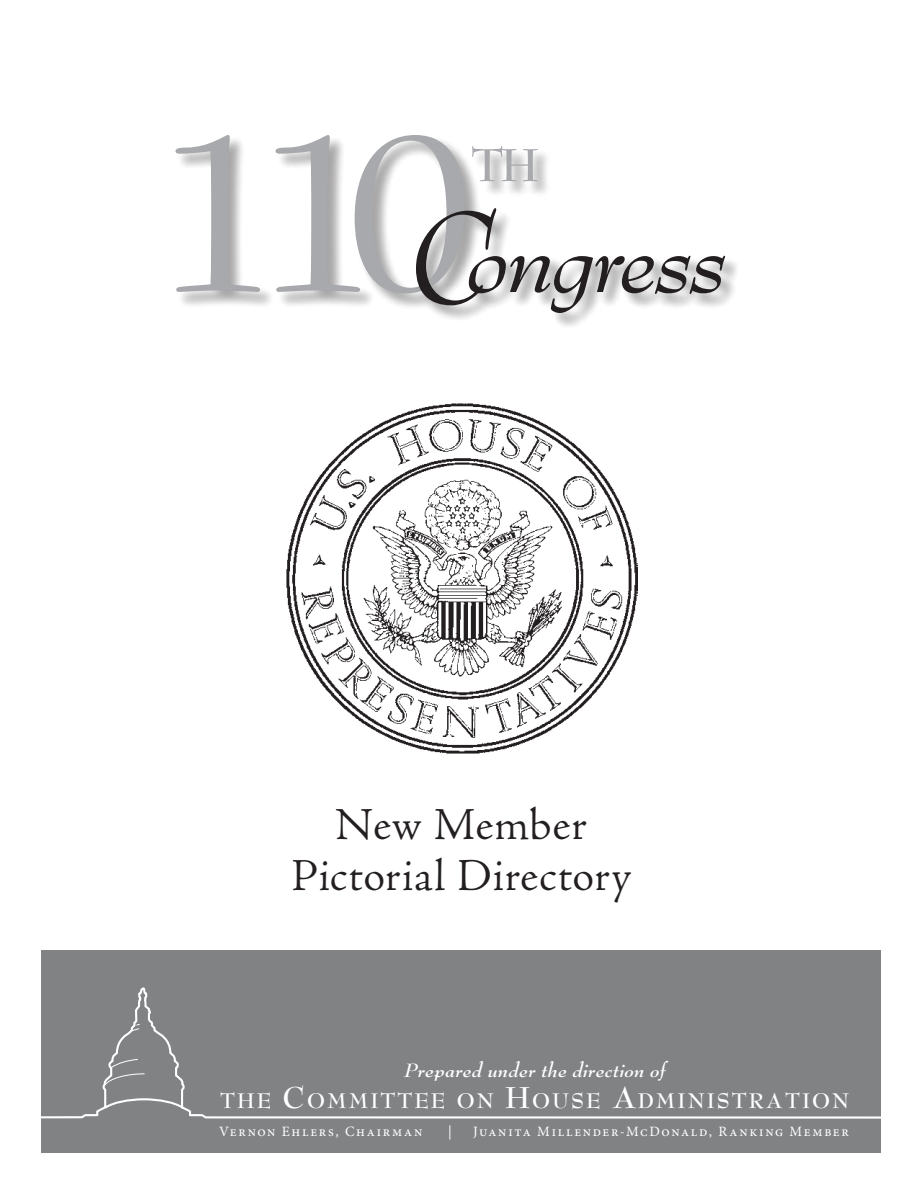
<style>
.page{position:relative;width:918px;height:1188px;background:#fff}
.page>*{position:absolute;margin:0;border:0;box-sizing:border-box;transform-origin:0 0}
.t1{font:300 45.9px/51.3px "Adobe Jenson Pro";letter-spacing:.015em;color:#231f20;text-align:center}
.t2{font:700 23.1px "Bernhard Modern Std";letter-spacing:.085em;color:#fff}
.t3{font:italic 700 21px "Bernhard Modern Std";letter-spacing:.02em;color:#fff}
.t4{font:14.25px "Minion Pro";letter-spacing:.12em;color:#fff}
.s1{font-size:33px}
</style>
<div class="page">
<div style="left:41px;top:950px;width:840px;height:203px;background:#808284"></div>
<svg style="left:41px;top:988px;width:840px;height:131px"></svg>
<svg style="left:105px;top:1024px;width:40px;height:61px"></svg>
<img style="left:286px;top:403px;width:351px;height:351px">
<div style="left:174px;top:135px;width:568px;height:195px;background:#231f20;opacity:.4"></div>
<svg style="left:176px;top:135px;width:362px;height:158px"></svg>
<svg style="left:416px;top:208px;width:309px;height:105px"></svg>
<h1 class="t1" style="left:291px;top:799px;width:342px">New Member<br>Pictorial Directory</h1>
<h3 class="t3" style="left:404px;top:1059px;width:263px">Prepared under the direction of</h3>
<h2 class="t2" style="left:220px;top:1089px;width:631px">THE <span class="s1">C</span>OMMITTEE ON <span class="s1">H</span>OUSE <span class="s1">A</span>DMINISTRATION</h2>
<p class="t4" style="left:219px;top:1122px;width:205px">Vernon Ehlers, Chairman</p>
<p class="t4" style="left:448px;top:1122px;width:5px">|</p>
<p class="t4" style="left:473px;top:1122px;width:377px">Juanita Millender-McDonald, Ranking Member</p>
</div>
